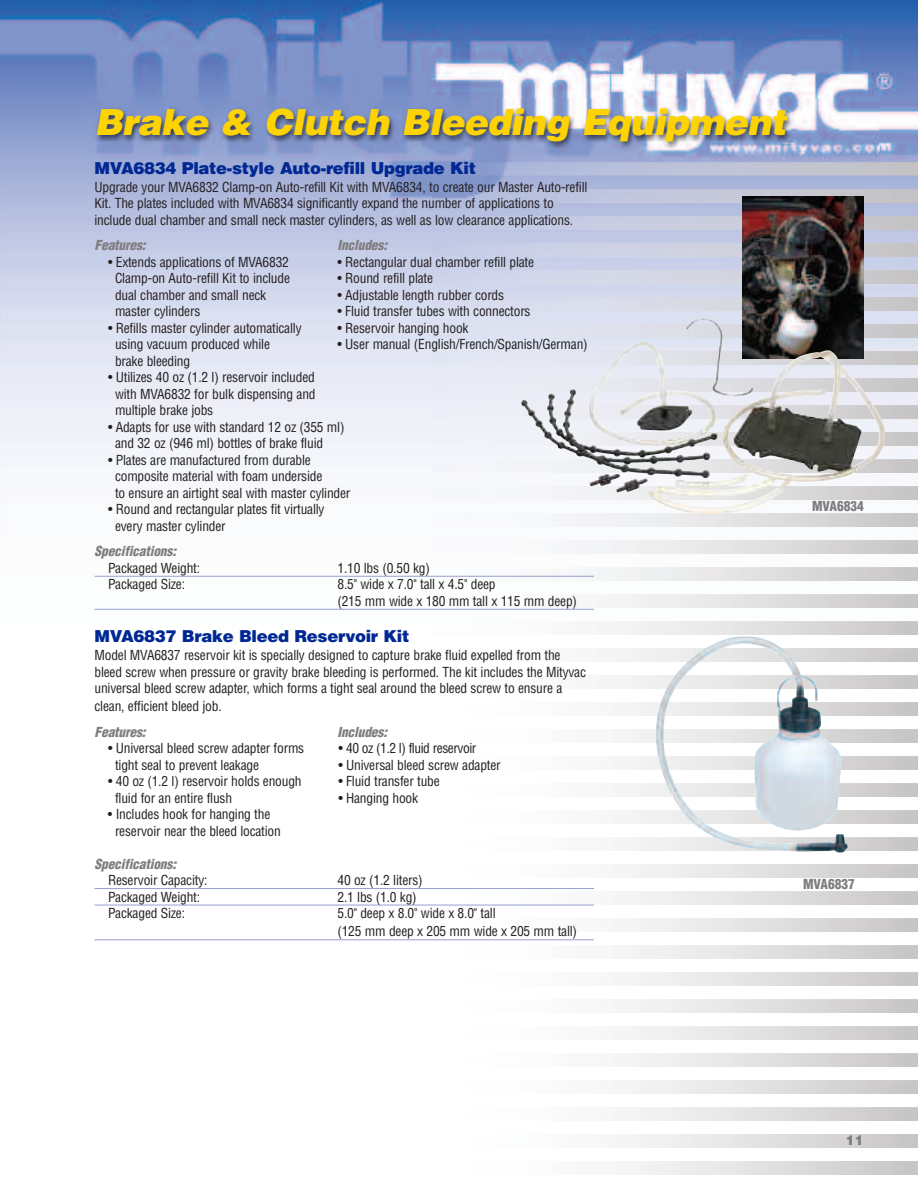
<style>
.page{position:relative;width:918px;height:1188px;background:#fff}
.page>*{position:absolute;margin:0;border:0;box-sizing:border-box;transform-origin:0 0}
.t1{font:italic 900 36px "Helvetica";letter-spacing:-.015em;color:#fed304}
.t2{font:900 16.5px "Helvetica";letter-spacing:-.02em;color:#002894}
.t3{font:condensed 13.5px/16.5px "Helvetica";letter-spacing:-.015em;color:#231f20}
.t4{font:italic 900 condensed 13.5px "Helvetica";letter-spacing:-.01em;color:#7e7d7f}
.t5{font:condensed 13.5px "Helvetica";letter-spacing:-.035em;color:#231f20}
.t6{font:900 condensed 13.5px "Helvetica";color:#7e7d7f}
.t7{font:900 13.5px "Helvetica";color:#7e7d7f}
</style>
<div class="page">
<img style="left:0;top:0;width:918px;height:1121px">
<img style="left:432px;top:864px;width:486px;height:14px">
<img style="left:432px;top:891px;width:486px;height:13px">
<img style="left:432px;top:918px;width:486px;height:14px">
<img style="left:432px;top:945px;width:486px;height:13px">
<img style="left:432px;top:972px;width:486px;height:14px">
<img style="left:432px;top:999px;width:486px;height:13px">
<img style="left:432px;top:1026px;width:486px;height:14px">
<img style="left:432px;top:1053px;width:486px;height:13px">
<img style="left:432px;top:1080px;width:486px;height:14px">
<img style="left:432px;top:1107px;width:486px;height:13px">
<img style="left:432px;top:837px;width:486px;height:13px">
<img style="left:432px;top:810px;width:486px;height:14px">
<img style="left:432px;top:783px;width:486px;height:13px">
<img style="left:432px;top:756px;width:486px;height:14px">
<img style="left:432px;top:729px;width:486px;height:13px">
<img style="left:432px;top:702px;width:486px;height:14px">
<img style="left:432px;top:675px;width:486px;height:13px">
<img style="left:432px;top:648px;width:486px;height:14px">
<img style="left:432px;top:621px;width:486px;height:13px">
<img style="left:432px;top:594px;width:486px;height:14px">
<img style="left:432px;top:567px;width:486px;height:13px">
<img style="left:432px;top:540px;width:486px;height:14px">
<img style="left:432px;top:513px;width:486px;height:13px">
<img style="left:432px;top:486px;width:486px;height:14px">
<img style="left:432px;top:459px;width:486px;height:13px">
<img style="left:432px;top:432px;width:486px;height:14px">
<img style="left:432px;top:405px;width:486px;height:13px">
<img style="left:432px;top:378px;width:486px;height:14px">
<img style="left:432px;top:351px;width:486px;height:13px">
<img style="left:432px;top:324px;width:486px;height:14px">
<img style="left:432px;top:297px;width:486px;height:13px">
<img style="left:432px;top:270px;width:486px;height:14px">
<img style="left:432px;top:243px;width:486px;height:13px">
<img style="left:432px;top:216px;width:486px;height:14px">
<img style="left:432px;top:189px;width:486px;height:13px">
<img style="left:432px;top:162px;width:486px;height:14px">
<img style="left:86px;top:98px;width:793px;height:68px">
<img style="left:432px;top:162px;width:447px;height:4px">
<img style="left:742px;top:196px;width:122px;height:154px">
<img style="left:646px;top:350px;width:239px;height:165px">
<img style="left:656px;top:636px;width:191px;height:217px">
<hr style="left:94px;top:576px;width:500px;height:1px;background:#989fce">
<hr style="left:94px;top:609px;width:500px;height:1px;background:#989fce">
<hr style="left:94px;top:888px;width:500px;height:1px;background:#989fce">
<hr style="left:94px;top:905px;width:500px;height:1px;background:#989fce">
<hr style="left:94px;top:939px;width:500px;height:1px;background:#989fce">
<h1 class="t1" style="left:94px;top:102px;width:694px">Brake &amp; Clutch Bleeding Equipment</h1>
<p class="t2" style="left:94px;top:159px;width:383px">MVA6834 Plate-style Auto-refill Upgrade Kit</p>
<p class="t3" style="left:94px;top:179px;width:495px">Upgrade your MVA6832 Clamp-on Auto-refill Kit with MVA6834, to create our Master Auto-refill<br>Kit. The plates included with MVA6834 significantly expand the number of applications to include dual chamber and small neck master cylinders, as well as low clearance applications.</p>
<p class="t4" style="left:95px;top:238px;width:53px">Features:</p>
<p class="t4" style="left:338px;top:238px;width:51px">Includes:</p>
<p class="t3" style="left:108px;top:254px;width:182px">• Extends applications of MVA6832</p>
<p class="t3" style="left:338px;top:254px;width:198px">• Rectangular dual chamber refill plate</p>
<p class="t3" style="left:115px;top:270px;width:177px">Clamp-on Auto-refill Kit to include</p>
<p class="t3" style="left:338px;top:270px;width:97px">• Round refill plate</p>
<p class="t3" style="left:115px;top:287px;width:153px">dual chamber and small neck</p>
<p class="t3" style="left:338px;top:287px;width:168px">• Adjustable length rubber cords</p>
<p class="t3" style="left:115px;top:303px;width:87px">master cylinders</p>
<p class="t3" style="left:338px;top:303px;width:195px">• Fluid transfer tubes with connectors</p>
<p class="t3" style="left:108px;top:320px;width:195px">• Refills master cylinder automatically</p>
<p class="t3" style="left:338px;top:320px;width:133px">• Reservoir hanging hook</p>
<p class="t3" style="left:115px;top:336px;width:157px">using vacuum produced while</p>
<p class="t3" style="left:338px;top:336px;width:252px">• User manual (English/French/Spanish/German)</p>
<p class="t3" style="left:115px;top:353px;width:77px">brake bleeding</p>
<p class="t3" style="left:115px;top:369px;width:202px;text-align:justify;text-indent:-7px">• Utilizes 40 oz (1.2 l) reservoir included with MVA6832 for bulk dispensing and multiple brake jobs</p>
<p class="t3" style="left:115px;top:419px;width:231px;text-indent:-7px">• Adapts for use with standard 12 oz (355 ml) and 32 oz (946 ml) bottles of brake fluid</p>
<p class="t3" style="left:115px;top:452px;width:237px;text-indent:-7px">• Plates are manufactured from durable composite material with foam underside<br>to ensure an airtight seal with master cylinder</p>
<p class="t3" style="left:115px;top:501px;width:211px;text-indent:-7px">• Round and rectangular plates fit virtually every master cylinder</p>
<p class="t4" style="left:95px;top:544px;width:83px">Specifications:</p>
<p class="t3" style="left:108px;top:560px;width:94px">Packaged Weight:</p>
<p class="t3" style="left:338px;top:560px;width:94px">1.10 lbs (0.50 kg)</p>
<p class="t3" style="left:108px;top:576px;width:79px">Packaged Size:</p>
<p class="t3" style="left:338px;top:576px;width:241px">8.5" wide x 7.0" tall x 4.5" deep<br>(215 mm wide x 180 mm tall x 115 mm deep)</p>
<p class="t2" style="left:94px;top:627px;width:316px">MVA6837 Brake Bleed Reservoir Kit</p>
<p class="t3" style="left:94px;top:647px;width:493px">Model MVA6837 reservoir kit is specially designed to capture brake fluid expelled from the bleed screw when pressure or gravity brake bleeding is performed. The kit includes the Mityvac universal bleed screw adapter, which forms a tight seal around the bleed screw to ensure a clean, efficient bleed job.</p>
<p class="t4" style="left:95px;top:724px;width:53px">Features:</p>
<p class="t4" style="left:338px;top:724px;width:51px">Includes:</p>
<p class="t3" style="left:108px;top:740px;width:198px">• Universal bleed screw adapter forms</p>
<p class="t5" style="left:338px;top:741px;width:140px">• 40 oz (1.2 l) fluid reservoir</p>
<p class="t3" style="left:115px;top:757px;width:146px">tight seal to prevent leakage</p>
<p class="t3" style="left:338px;top:757px;width:164px">• Universal bleed screw adapter</p>
<p class="t3" style="left:108px;top:773px;width:195px">• 40 oz (1.2 l) reservoir holds enough</p>
<p class="t3" style="left:338px;top:773px;width:103px">• Fluid transfer tube</p>
<p class="t3" style="left:115px;top:790px;width:119px">fluid for an entire flush</p>
<p class="t3" style="left:338px;top:790px;width:81px">• Hanging hook</p>
<p class="t3" style="left:115px;top:806px;width:167px;text-indent:-7px">• Includes hook for hanging the reservoir near the bleed location</p>
<p class="t4" style="left:94px;top:856px;width:83px">Specifications:</p>
<p class="t3" style="left:108px;top:872px;width:101px">Reservoir Capacity:</p>
<p class="t3" style="left:338px;top:872px;width:87px">40 oz (1.2 liters)</p>
<p class="t3" style="left:108px;top:889px;width:94px">Packaged Weight:</p>
<p class="t3" style="left:338px;top:889px;width:81px">2.1 lbs (1.0 kg)</p>
<p class="t3" style="left:108px;top:905px;width:79px">Packaged Size:</p>
<p class="t3" style="left:338px;top:904px;width:241px;line-height:18.3px">5.0" deep x 8.0" wide x 8.0" tall<br>(125 mm deep x 205 mm wide x 205 mm tall)</p>
<p class="t6" style="left:812px;top:498px;width:53px">MVA6834</p>
<p class="t6" style="left:803px;top:876px;width:53px">MVA6837</p>
<p class="t7" style="left:846px;top:1133px;width:20px">11</p>
</div>
